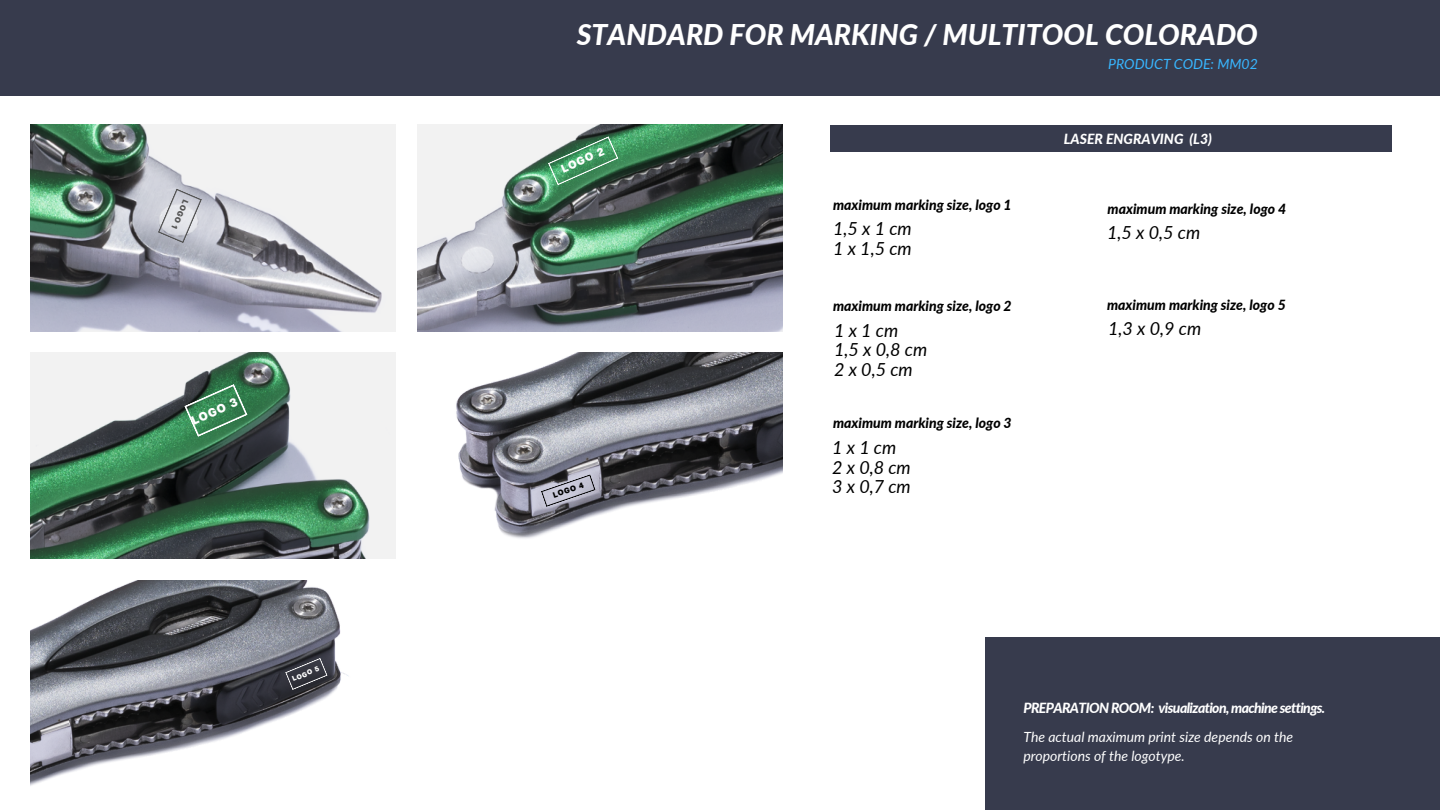
<style>
.page{position:relative;width:1440px;height:810px;background:#fff}
.page>*{position:absolute;margin:0;border:0;box-sizing:border-box;transform-origin:0 0}
.t1{font:italic 800 28.6px "Lato";color:#fff}
.t2{font:italic 18px "Lato";color:#000}
.t3{font:italic 800 14px "Lato";color:#000}
.t4{font:italic 14px/18.9px "Lato";color:#fff}
.t5{font:italic 800 14px "Lato";letter-spacing:-.045em;color:#fff}
.t6{font:italic 800 14px "Lato";color:#fff}
.t7{font:italic 14px "Lato";color:#38b6ff}
.t8{font:800 12.1px "Articulat CF";color:#fff}
.t9{font:800 11.4px "Articulat CF";color:#fff}
.t10{font:800 8px "Articulat CF";color:#545454}
.t11{font:800 8px "Articulat CF";color:#000}
.t12{font:800 7px "Articulat CF";color:#fff}
</style>
<div class="page">
<div style="left:0;top:0;width:1440px;height:96px;background:#373b4d"></div>
<div style="left:830px;top:125px;width:220px;height:27px;background:#373b4d"></div>
<div style="left:995px;top:125px;width:220px;height:27px;background:#373b4d"></div>
<div style="left:1171px;top:125px;width:221px;height:27px;background:#373b4d"></div>
<div style="left:985px;top:638px;width:455px;height:172px;background:#373b4d"></div>
<img style="left:31px;top:125px;width:365px;height:206px">
<img style="left:418px;top:125px;width:365px;height:206px">
<img style="left:31px;top:353px;width:365px;height:205px">
<img style="left:456px;top:353px;width:327px;height:186px">
<img style="left:31px;top:580px;width:317px;height:206px">
<svg style="left:158px;top:188px;width:44px;height:55px;background:#c7c8d0"></svg>
<svg style="left:541px;top:474px;width:55px;height:33px;background:#9696a3"></svg>
<svg style="left:285px;top:658px;width:43px;height:32px"></svg>
<svg style="left:184px;top:384px;width:64px;height:53px;background:#45835c"></svg>
<svg style="left:548px;top:136px;width:71px;height:50px;background:#57956e"></svg>
<p class="t10" style="left:191px;top:202px;width:32px;rotate:113deg">LOGO 1</p>
<p class="t8" style="left:189px;top:414px;width:51px;rotate:-24deg">LOGO 3</p>
<p class="t12" style="left:291px;top:675px;width:30px;rotate:-22deg">LOGO 5</p>
<p class="t1" style="left:577px;top:17px;width:683px">STANDARD FOR MARKING / MULTITOOL COLORADO</p>
<p class="t7" style="left:1108px;top:55px;width:151px">PRODUCT CODE: MM02</p>
<p class="t9" style="left:559px;top:163px;width:47px;rotate:-24deg">LOGO 2</p>
<p class="t11" style="left:552px;top:491px;width:34px;rotate:-19deg">LOGO 4</p>
<p class="t3" style="left:833px;top:196px;width:180px">maximum marking size, logo 1</p>
<p class="t2" style="left:833px;top:217px;width:80px">1,5 x 1 cm</p>
<p class="t2" style="left:833px;top:237px;width:80px">1 x 1,5 cm</p>
<p class="t3" style="left:833px;top:297px;width:180px">maximum marking size, logo 2</p>
<p class="t2" style="left:834px;top:319px;width:66px">1x1cm</p>
<p class="t2" style="left:834px;top:339px;width:95px">1,5 x 0,8 cm</p>
<p class="t2" style="left:834px;top:358px;width:80px">2 x 0,5 cm</p>
<p class="t3" style="left:833px;top:415px;width:180px">maximum marking size, logo 3</p>
<p class="t2" style="left:832px;top:436px;width:66px">1x1cm</p>
<p class="t2" style="left:832px;top:456px;width:80px">2 x 0,8 cm</p>
<p class="t2" style="left:832px;top:476px;width:80px">3 x 0,7 cm</p>
<p class="t6" style="left:1064px;top:130px;width:150px">LASER ENGRAVING (L3)</p>
<p class="t3" style="left:1108px;top:200px;width:180px">maximum marking size, logo 4</p>
<p class="t2" style="left:1107px;top:221px;width:95px">1,5 x 0,5 cm</p>
<p class="t3" style="left:1107px;top:297px;width:180px">maximum marking size, logo 5</p>
<p class="t2" style="left:1108px;top:317px;width:95px">1,3 x 0,9 cm</p>
<p class="t5" style="left:1023px;top:699px;width:303px">PREPARATION ROOM: visualization, machine settings.</p>
<p class="t4" style="left:1023px;top:727px;width:271px">The actual maximum print size depends on the proportions of the logotype.</p>
</div>
